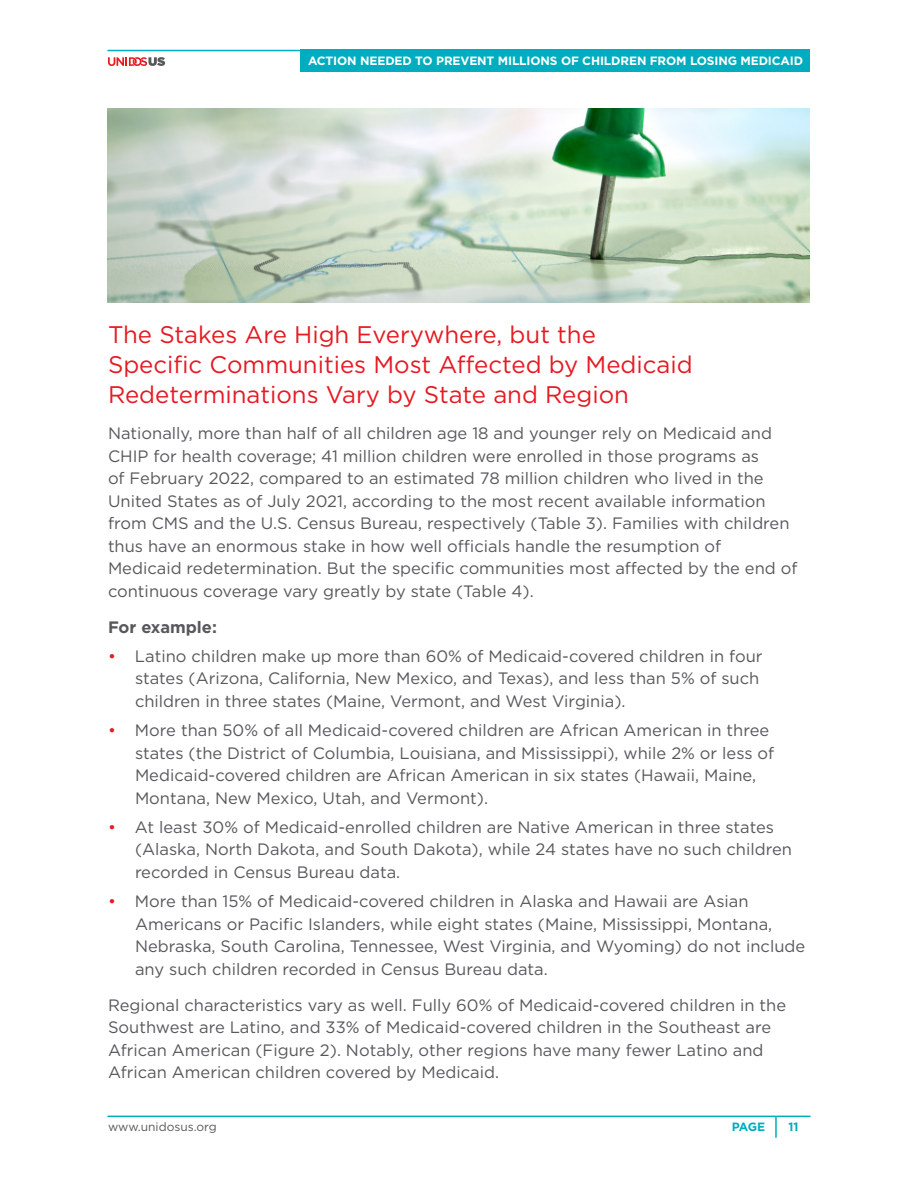
<style>
.page{position:relative;width:918px;height:1188px;background:#fff}
.page>*{position:absolute;margin:0;border:0;box-sizing:border-box;transform-origin:0 0}
.t1{font:24px/30px "Gotham";color:#e51a23}
.List_Bullet{font:16.5px/22.5px "Gotham";color:#57585a}
.t2{font:700 16.5px "Gotham";color:#57585a}
.t3{font:700 12px "Gotham";letter-spacing:-.01em;color:#fff}
.t4{font:12px "Gotham";color:#57585a}
.t5{font:700 12px "Gotham";letter-spacing:-.025em;color:#00adbe}
.s1{color:#e51a23}
</style>
<div class="page">
<hr style="left:775px;top:1116px;width:2px;height:22px;background:#00adbe">
<hr style="left:108px;top:1116px;width:702px;height:1px;background:#00adbe">
<div style="left:300px;top:50px;width:510px;height:22px;background:#00adbe"></div>
<hr style="left:108px;top:50px;width:701px;height:1px;background:#00adbe">
<svg style="left:108px;top:57px;width:57px;height:9px"></svg>
<img style="left:107px;top:108px;width:703px;height:194px">
<p class="t3" style="left:308px;top:53px;width:497px">ACTION NEEDED TO PREVENT MILLIONS OF CHILDREN FROM LOSING MEDICAID</p>
<p class="t1" style="left:108px;top:319px;width:586px">The Stakes Are High Everywhere, but the<br>Specific Communities Most Affected by Medicaid<br>Redeterminations Vary by State and Region</p>
<p class="List_Bullet" style="left:108px;top:422px;width:691px">Nationally, more than half of all children age 18 and younger rely on Medicaid and CHIP for health coverage; 41 million children were enrolled in those programs as<br>of February 2022, compared to an estimated 78 million children who lived in the United States as of July 2021, according to the most recent available information from CMS and the U.S. Census Bureau, respectively (Table 3). Families with children thus have an enormous stake in how well officials handle the resumption of Medicaid redetermination. But the specific communities most affected by the end of continuous coverage vary greatly by state (Table 4).</p>
<p class="t2" style="left:108px;top:616px;width:110px">For example:</p>
<p class="List_Bullet" style="left:135px;top:645px;width:629px;text-indent:-27px"><span class="s1">•</span> Latino children make up more than 60% of Medicaid-covered children in four states (Arizona, California, New Mexico, and Texas), and less than 5% of such children in three states (Maine, Vermont, and West Virginia).</p>
<p class="List_Bullet" style="left:135px;top:719px;width:641px;text-indent:-27px"><span class="s1">•</span> More than 50% of all Medicaid-covered children are African American in three states (the District of Columbia, Louisiana, and Mississippi), while 2% or less of Medicaid-covered children are African American in six states (Hawaii, Maine, Montana, New Mexico, Utah, and Vermont).</p>
<p class="List_Bullet" style="left:135px;top:816px;width:659px;text-indent:-27px"><span class="s1">•</span> At least 30% of Medicaid-enrolled children are Native American in three states (Alaska, North Dakota, and South Dakota), while 24 states have no such children recorded in Census Bureau data.</p>
<p class="List_Bullet" style="left:135px;top:890px;width:672px;text-indent:-27px"><span class="s1">•</span> More than 15% of Medicaid-covered children in Alaska and Hawaii are Asian Americans or Pacific Islanders, while eight states (Maine, Mississippi, Montana, Nebraska, South Carolina, Tennessee, West Virginia, and Wyoming) do not include any such children recorded in Census Bureau data.</p>
<p class="List_Bullet" style="left:108px;top:993px;width:680px">Regional characteristics vary as well. Fully 60% of Medicaid-covered children in the Southwest are Latino, and 33% of Medicaid-covered children in the Southeast are African American (Figure 2). Notably, other regions have many fewer Latino and African American children covered by Medicaid.</p>
<p class="t4" style="left:108px;top:1119px;width:110px">www.unidosus.org</p>
<p class="t5" style="left:732px;top:1119px;width:35px">PAGE</p>
<p class="t5" style="left:788px;top:1119px;width:12px">11</p>
</div>
